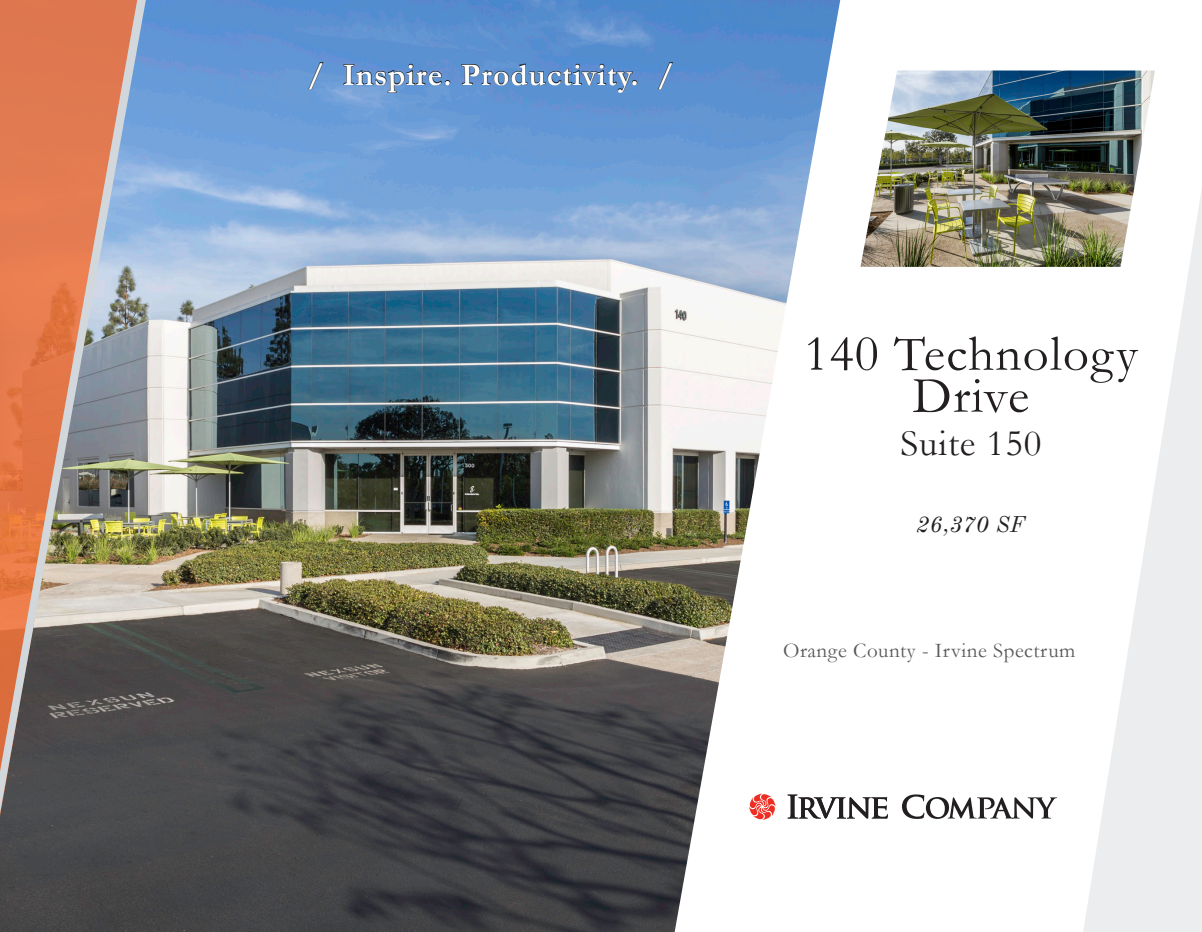
<style>
.page{position:relative;width:1202px;height:932px;background:#fff}
.page>*{position:absolute;margin:0;border:0;box-sizing:border-box;transform-origin:0 0}
.t1{font:51px/42px "Garamond";letter-spacing:.025em;color:#231f20;text-align:center}
.t2{font:37.5px "Garamond";letter-spacing:.025em;color:#231f20}
.t3{font:700 31.5px "Garamond";letter-spacing:.025em;color:#fff}
.t4{font:italic 22.05px "Old Standard TT";letter-spacing:.02em;color:#231f20}
.t5{font:21px "Garamond";letter-spacing:.025em;color:#57585a}
</style>
<div class="page">
<img style="left:0;top:0;width:840px;height:932px">
<svg style="left:309px;top:63px;width:14px;height:26px"></svg>
<svg style="left:344px;top:64px;width:106px;height:29px;background:#5983b6"></svg>
<svg style="left:462px;top:64px;width:175px;height:28px;background:#517db3"></svg>
<svg style="left:658px;top:63px;width:14px;height:26px"></svg>
<svg style="left:1083px;top:196px;width:118px;height:736px;fill:#ecedee"></svg>
<svg style="left:0;top:0;width:146px;height:813px;background:#ac7f6c"></svg>
<img style="left:860px;top:70px;width:295px;height:197px">
<svg style="left:902px;top:794px;width:155px;height:24px"></svg>
<svg style="left:787px;top:794px;width:100px;height:24px"></svg>
<svg style="left:749px;top:793px;width:26px;height:27px"></svg>
<p class="t3" style="left:307px;top:53px;width:368px">/ Inspire. Productivity. /</p>
<p class="t1" style="left:804px;top:331px;width:335px">140 Technology<br>Drive</p>
<p class="t2" style="left:900px;top:418px;width:143px">Suite 150</p>
<p class="t4" style="left:916px;top:511px;width:110px">26,370 SF</p>
<p class="t5" style="left:783px;top:636px;width:294px">Orange County - Irvine Spectrum</p>
</div>
